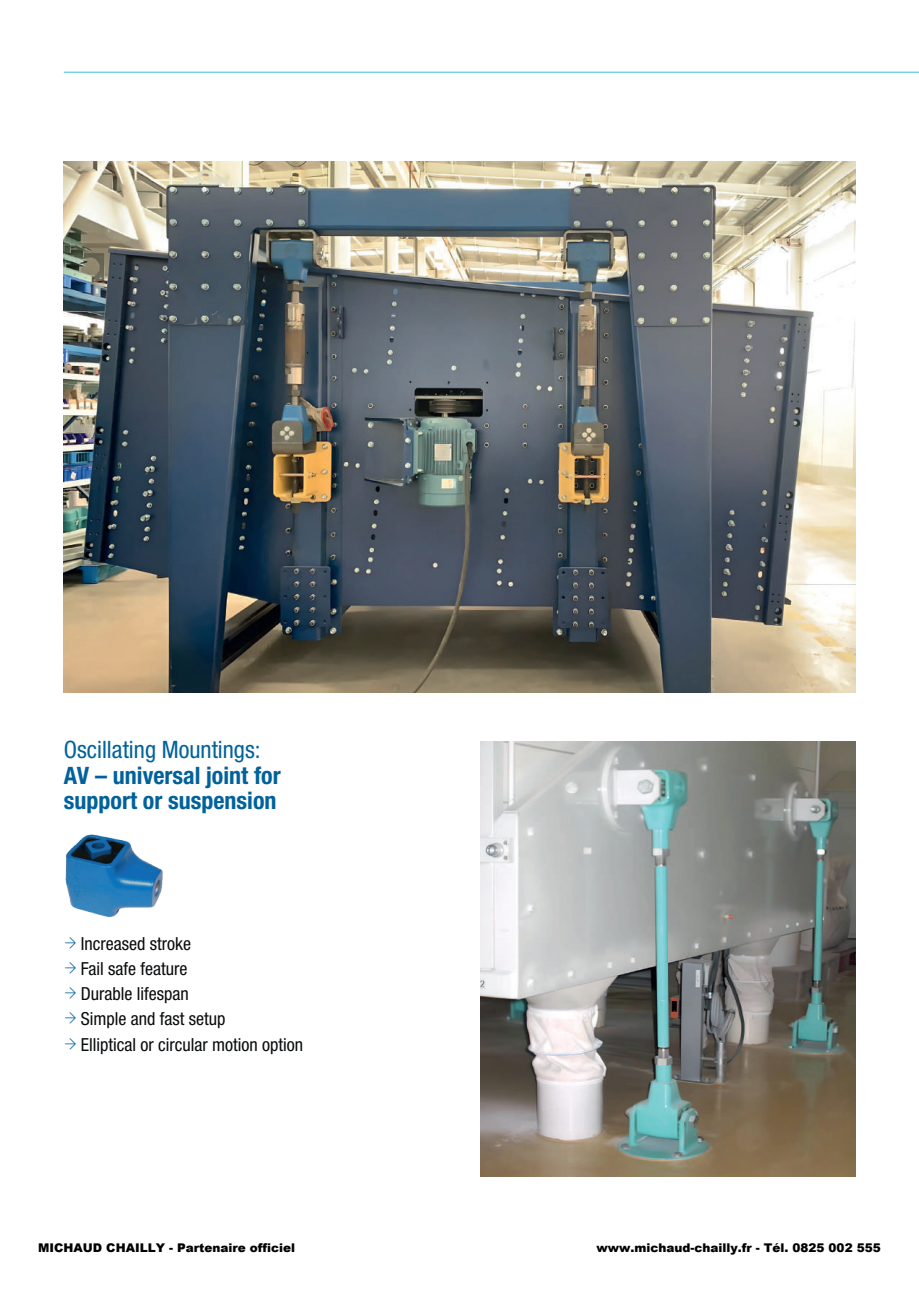
<style>
.page{position:relative;width:919px;height:1289px;background:#fff}
.page>*{position:absolute;margin:0;border:0;box-sizing:border-box;transform-origin:0 0}
.t1{font:700 condensed 24px/25.5px "Helvetica Neue LT Pro";color:#01629b}
.t2{font:condensed 24px "Helvetica Neue LT Pro";color:#01629b}
.t3{font:condensed 18px/25.2px "Helvetica Neue LT Pro";color:#090b0d}
.t4{font:900 12px "Arial";color:#000}
</style>
<div class="page">
<hr style="left:64px;top:72px;width:854px;height:1px;background:#79cef0">
<img style="left:64px;top:162px;width:791px;height:531px">
<img style="left:480px;top:741px;width:375px;height:435px">
<img style="left:65px;top:834px;width:98px;height:84px">
<h1 class="t2" style="left:64px;top:735px;width:198px">Oscillating Mountings:</h1>
<h1 class="t1" style="left:64px;top:762px;width:218px">AV – universal joint for support or suspension</h1>
<p class="t3" style="left:81px;top:930px;width:224px">Increased stroke<br>Fail safe feature<br>Durable lifespan<br>Simple and fast setup<br>Elliptical or circular motion option</p>
<p class="t4" style="left:38px;top:1239px;width:258px">MICHAUD CHAILLY - Partenaire officiel</p>
<p class="t4" style="left:596px;top:1239px;width:286px">www.michaud-chailly.fr - Tél. 0825 002 555</p>
</div>
